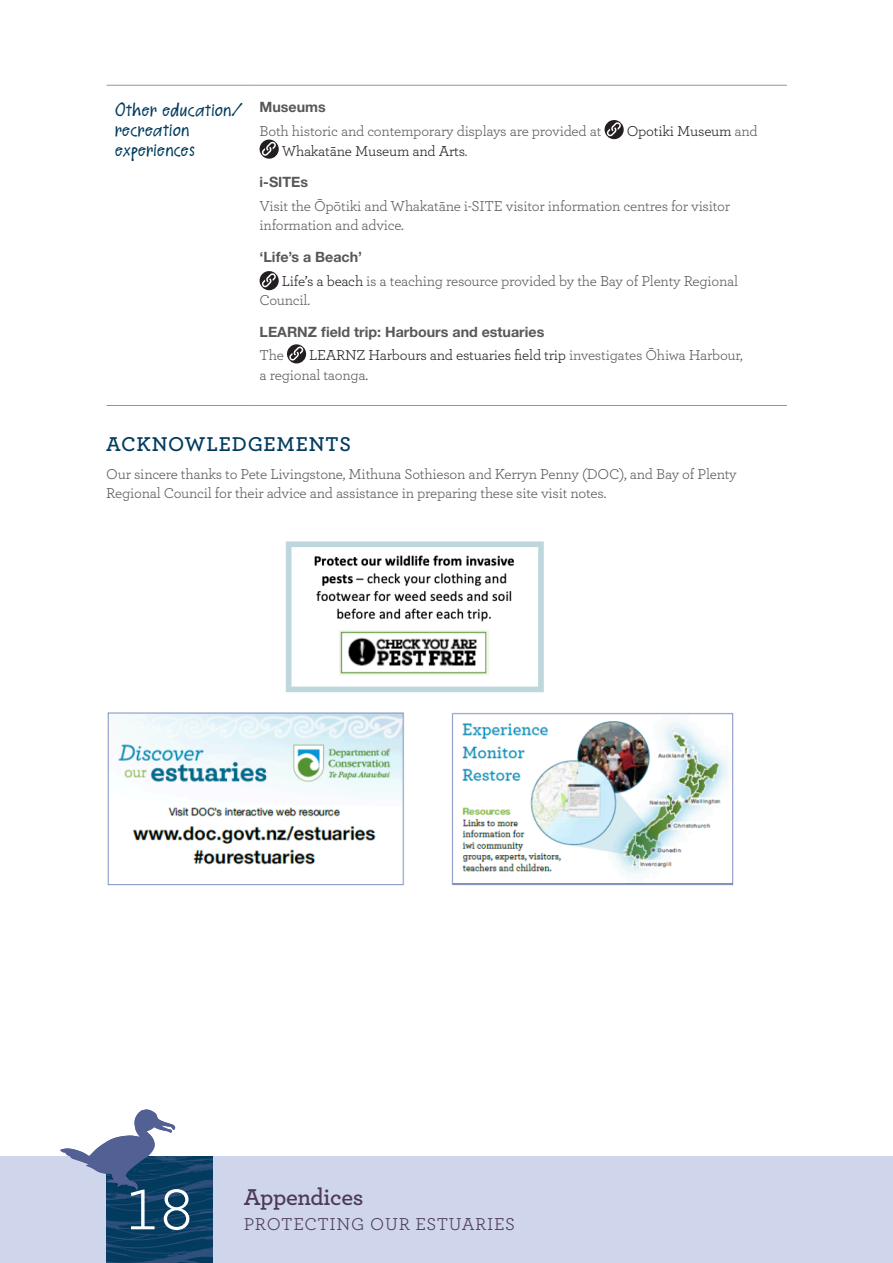
<style>
.page{position:relative;width:893px;height:1263px;background:#fff}
.page>*{position:absolute;margin:0;border:0;box-sizing:border-box;transform-origin:0 0}
.t1{font:60px "Archer";color:#fff}
.t2{font:600 24px "Archer";letter-spacing:-.015em;color:#4c385b}
.t3{font:600 21px "Archer";letter-spacing:.035em;color:#023b5e}
.t4{font:18px "Archer";letter-spacing:.04em;color:#4c385b}
.Table_H1{font:15.75px/20.2px "Salli Scribbles";letter-spacing:.005em;color:#023b5e}
.BODY_TEXT{font:15px/19.5px "Archer";letter-spacing:-.015em;color:#57585a}
.BODY_TEXT-2{font:15px "Archer";letter-spacing:-.015em;color:#231f20}
.Table_H2{font:700 14.25px "Helvetica Neue LT Std";color:#57585a}
.s1{color:#57585a}
.s2{color:#231f20}
</style>
<div class="page">
<img style="left:107px;top:541px;width:627px;height:345px">
<hr style="left:106px;top:85px;width:145px;height:1px;background:#939598">
<hr style="left:251px;top:85px;width:536px;height:1px;background:#939598">
<hr style="left:106px;top:405px;width:145px;height:1px;background:#939598">
<hr style="left:251px;top:405px;width:536px;height:1px;background:#939598">
<svg style="left:605px;top:120px;width:19px;height:19px"></svg>
<svg style="left:607px;top:122px;width:14px;height:15px"></svg>
<svg style="left:260px;top:140px;width:19px;height:19px"></svg>
<svg style="left:262px;top:141px;width:14px;height:15px"></svg>
<svg style="left:260px;top:271px;width:19px;height:19px"></svg>
<svg style="left:262px;top:273px;width:14px;height:15px"></svg>
<svg style="left:287px;top:344px;width:19px;height:19px"></svg>
<svg style="left:289px;top:346px;width:15px;height:15px"></svg>
<div style="left:0;top:1157px;width:893px;height:106px;background:#cfd5eb"></div>
<img style="left:106px;top:1157px;width:107px;height:106px">
<svg style="left:60px;top:1109px;width:115px;height:81px"></svg>
<p class="Table_H1" style="left:115px;top:98px;width:130px">Other education/ recreation experiences</p>
<p class="Table_H2" style="left:260px;top:99px;width:68px">Museums</p>
<p class="BODY_TEXT" style="left:260px;top:121px;width:343px">Both historic and contemporary displays are provided at</p>
<p class="BODY_TEXT-2" style="left:627px;top:121px;width:133px">Opotiki Museum <span class="s1">and</span></p>
<p class="BODY_TEXT-2" style="left:282px;top:140px;width:187px">Whakatāne Museum and Arts<span class="s1">.</span></p>
<p class="Table_H2" style="left:260px;top:173px;width:50px">i-SITEs</p>
<p class="BODY_TEXT" style="left:260px;top:195px;width:472px">Visit the Ōpōtiki and Whakatāne i-SITE visitor information centres for visitor information and advice.</p>
<p class="Table_H2" style="left:260px;top:248px;width:104px">‘Life’s a Beach’</p>
<p class="BODY_TEXT" style="left:260px;top:270px;width:480px;text-indent:22px"><span class="s2">Life’s a beach</span> is a teaching resource provided by the Bay of Plenty Regional<br>Council.</p>
<p class="Table_H2" style="left:260px;top:323px;width:286px">LEARNZ field trip: Harbours and estuaries</p>
<p class="BODY_TEXT" style="left:260px;top:345px;width:26px">The</p>
<p class="BODY_TEXT" style="left:260px;top:345px;width:485px;text-indent:50px"><span class="s2">LEARNZ Harbours and estuaries field trip</span> investigates Ōhiwa Harbour, a regional taonga.</p>
<h2 class="t3" style="left:106px;top:428px;width:246px">ACKNOWLEDGEMENTS</h2>
<p class="BODY_TEXT" style="left:106px;top:463px;width:632px">Our sincere thanks to Pete Livingstone, Mithuna Sothieson and Kerryn Penny (DOC), and Bay of Plenty<br>Regional Council for their advice and assistance in preparing these site visit notes.</p>
<h1 class="t1" style="left:126px;top:1168px;width:68px">18</h1>
<h2 class="t2" style="left:244px;top:1179px;width:121px">Appendices</h2>
<p class="t4" style="left:244px;top:1211px;width:273px">PROTECTING OUR ESTUARIES</p>
</div>
